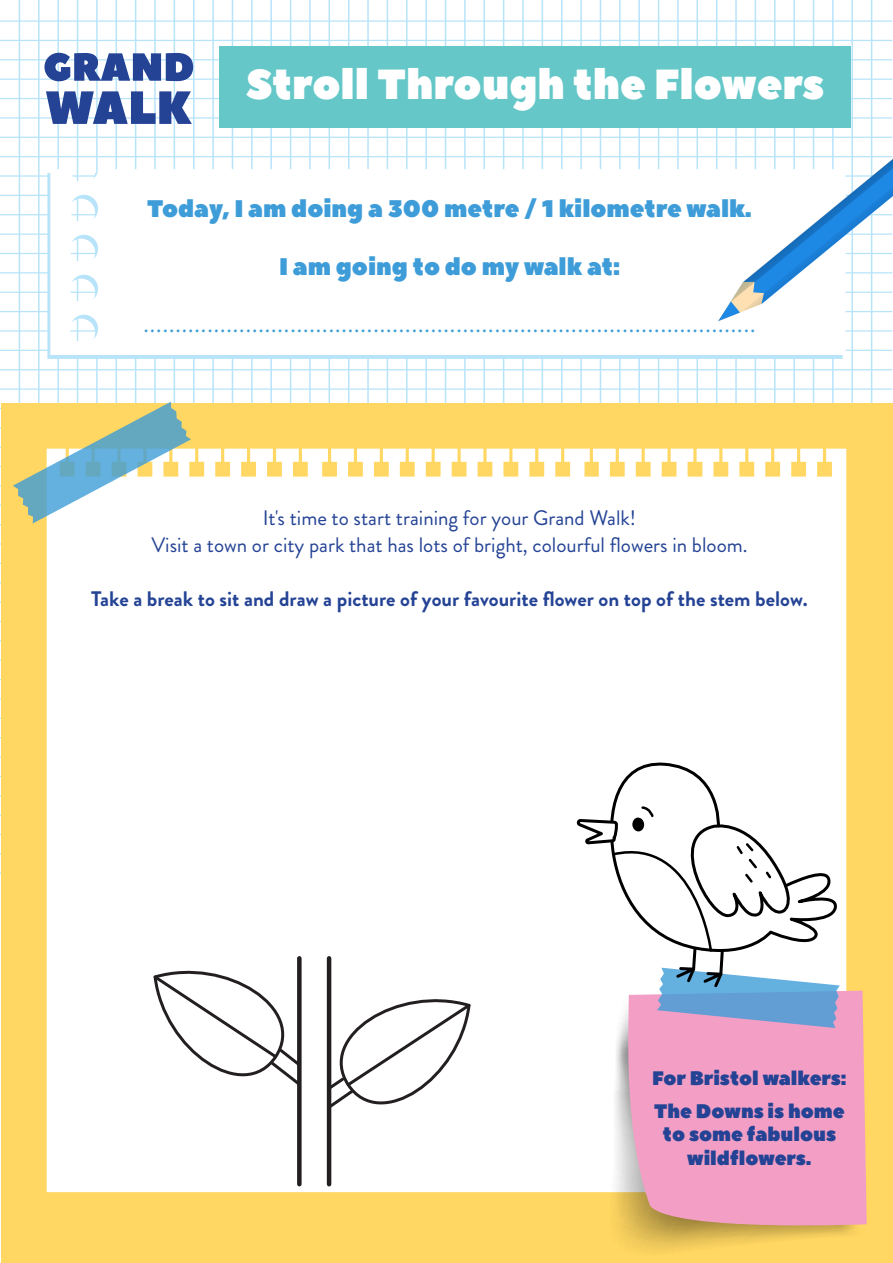
<style>
.page{position:relative;width:893px;height:1263px;background:#fff}
.page>*{position:absolute;margin:0;border:0;box-sizing:border-box;transform-origin:0 0}
.t1{font:42px "Peace Sans";color:#fff}
.t2{font:24px "Brandon Grotesque";color:#3e9dd8}
.t3{font:24px "Peace Sans";color:#3e9dd8}
.t4{font:21px/27px "Brandon Grotesque";color:#244395;text-align:center}
.t5{font:700 21px "Brandon Grotesque";color:#244395}
.t6{font:19.5px/33px "Peace Sans";color:#244395}
</style>
<div class="page">
<hr style="left:38px;top:0;width:2px;height:1263px;background:#b8e4fa">
<hr style="left:19px;top:0;width:1px;height:1263px;background:#b8e4fa">
<hr style="left:57px;top:0;width:2px;height:1263px;background:#b8e4fa">
<hr style="left:77px;top:0;width:1px;height:1263px;background:#b8e4fa">
<hr style="left:96px;top:0;width:2px;height:1263px;background:#b8e4fa">
<hr style="left:116px;top:0;width:1px;height:1263px;background:#b8e4fa">
<hr style="left:135px;top:0;width:1px;height:1263px;background:#b8e4fa">
<hr style="left:154px;top:0;width:2px;height:1263px;background:#b8e4fa">
<hr style="left:174px;top:0;width:1px;height:1263px;background:#b8e4fa">
<hr style="left:193px;top:0;width:1px;height:1263px;background:#b8e4fa">
<hr style="left:212px;top:0;width:2px;height:1263px;background:#b8e4fa">
<hr style="left:232px;top:0;width:1px;height:1263px;background:#b8e4fa">
<hr style="left:251px;top:0;width:2px;height:1263px;background:#b8e4fa">
<hr style="left:270px;top:0;width:2px;height:1263px;background:#b8e4fa">
<hr style="left:290px;top:0;width:1px;height:1263px;background:#b8e4fa">
<hr style="left:309px;top:0;width:2px;height:1263px;background:#b8e4fa">
<hr style="left:329px;top:0;width:1px;height:1263px;background:#b8e4fa">
<hr style="left:348px;top:0;width:1px;height:1263px;background:#b8e4fa">
<hr style="left:367px;top:0;width:2px;height:1263px;background:#b8e4fa">
<hr style="left:387px;top:0;width:1px;height:1263px;background:#b8e4fa">
<hr style="left:406px;top:0;width:2px;height:1263px;background:#b8e4fa">
<hr style="left:425px;top:0;width:2px;height:1263px;background:#b8e4fa">
<hr style="left:445px;top:0;width:1px;height:1263px;background:#b8e4fa">
<hr style="left:464px;top:0;width:2px;height:1263px;background:#b8e4fa">
<hr style="left:483px;top:0;width:2px;height:1263px;background:#b8e4fa">
<hr style="left:503px;top:0;width:1px;height:1263px;background:#b8e4fa">
<hr style="left:522px;top:0;width:2px;height:1263px;background:#b8e4fa">
<hr style="left:542px;top:0;width:1px;height:1263px;background:#b8e4fa">
<hr style="left:561px;top:0;width:1px;height:1263px;background:#b8e4fa">
<hr style="left:580px;top:0;width:2px;height:1263px;background:#b8e4fa">
<hr style="left:600px;top:0;width:1px;height:1263px;background:#b8e4fa">
<hr style="left:619px;top:0;width:2px;height:1263px;background:#b8e4fa">
<hr style="left:638px;top:0;width:2px;height:1263px;background:#b8e4fa">
<hr style="left:658px;top:0;width:1px;height:1263px;background:#b8e4fa">
<hr style="left:677px;top:0;width:2px;height:1263px;background:#b8e4fa">
<hr style="left:697px;top:0;width:1px;height:1263px;background:#b8e4fa">
<hr style="left:716px;top:0;width:1px;height:1263px;background:#b8e4fa">
<hr style="left:735px;top:0;width:2px;height:1263px;background:#b8e4fa">
<hr style="left:755px;top:0;width:1px;height:1263px;background:#b8e4fa">
<hr style="left:774px;top:0;width:1px;height:1263px;background:#b8e4fa">
<hr style="left:793px;top:0;width:2px;height:1263px;background:#b8e4fa">
<hr style="left:813px;top:0;width:1px;height:1263px;background:#b8e4fa">
<hr style="left:832px;top:0;width:2px;height:1263px;background:#b8e4fa">
<hr style="left:851px;top:0;width:2px;height:1263px;background:#b8e4fa">
<hr style="left:871px;top:0;width:1px;height:1263px;background:#b8e4fa">
<hr style="left:0;top:853px;width:892px;height:1px;background:#b8e4fa">
<hr style="left:0;top:873px;width:892px;height:1px;background:#b8e4fa">
<hr style="left:0;top:834px;width:892px;height:1px;background:#b8e4fa">
<hr style="left:0;top:814px;width:892px;height:2px;background:#b8e4fa">
<hr style="left:0;top:795px;width:892px;height:1px;background:#b8e4fa">
<hr style="left:0;top:776px;width:892px;height:1px;background:#b8e4fa">
<hr style="left:0;top:756px;width:892px;height:2px;background:#b8e4fa">
<hr style="left:0;top:737px;width:892px;height:1px;background:#b8e4fa">
<hr style="left:0;top:718px;width:892px;height:1px;background:#b8e4fa">
<hr style="left:0;top:698px;width:892px;height:2px;background:#b8e4fa">
<hr style="left:0;top:679px;width:892px;height:1px;background:#b8e4fa">
<hr style="left:0;top:660px;width:892px;height:1px;background:#b8e4fa">
<hr style="left:0;top:640px;width:892px;height:1px;background:#b8e4fa">
<hr style="left:0;top:621px;width:892px;height:1px;background:#b8e4fa">
<hr style="left:0;top:601px;width:892px;height:2px;background:#b8e4fa">
<hr style="left:0;top:582px;width:892px;height:1px;background:#b8e4fa">
<hr style="left:0;top:563px;width:892px;height:1px;background:#b8e4fa">
<hr style="left:0;top:543px;width:892px;height:2px;background:#b8e4fa">
<hr style="left:0;top:524px;width:892px;height:1px;background:#b8e4fa">
<hr style="left:0;top:505px;width:892px;height:1px;background:#b8e4fa">
<hr style="left:0;top:485px;width:892px;height:1px;background:#b8e4fa">
<hr style="left:0;top:466px;width:892px;height:1px;background:#b8e4fa">
<hr style="left:0;top:446px;width:892px;height:2px;background:#b8e4fa">
<hr style="left:0;top:427px;width:892px;height:1px;background:#b8e4fa">
<hr style="left:0;top:408px;width:892px;height:1px;background:#b8e4fa">
<hr style="left:0;top:388px;width:892px;height:2px;background:#b8e4fa">
<hr style="left:0;top:369px;width:892px;height:1px;background:#b8e4fa">
<hr style="left:0;top:350px;width:892px;height:1px;background:#b8e4fa">
<hr style="left:0;top:330px;width:892px;height:2px;background:#b8e4fa">
<hr style="left:0;top:311px;width:892px;height:1px;background:#b8e4fa">
<hr style="left:0;top:292px;width:892px;height:1px;background:#b8e4fa">
<hr style="left:0;top:272px;width:892px;height:1px;background:#b8e4fa">
<hr style="left:0;top:253px;width:892px;height:1px;background:#b8e4fa">
<hr style="left:0;top:233px;width:892px;height:2px;background:#b8e4fa">
<hr style="left:0;top:214px;width:892px;height:1px;background:#b8e4fa">
<hr style="left:0;top:195px;width:892px;height:1px;background:#b8e4fa">
<hr style="left:0;top:175px;width:892px;height:2px;background:#b8e4fa">
<hr style="left:0;top:156px;width:892px;height:1px;background:#b8e4fa">
<hr style="left:0;top:137px;width:892px;height:1px;background:#b8e4fa">
<hr style="left:0;top:117px;width:892px;height:2px;background:#b8e4fa">
<hr style="left:0;top:98px;width:892px;height:1px;background:#b8e4fa">
<hr style="left:0;top:79px;width:892px;height:1px;background:#b8e4fa">
<hr style="left:0;top:59px;width:892px;height:1px;background:#b8e4fa">
<hr style="left:0;top:40px;width:892px;height:1px;background:#b8e4fa">
<hr style="left:0;top:20px;width:892px;height:2px;background:#b8e4fa">
<div style="left:219px;top:46px;width:632px;height:82px;background:#65c7c8"></div>
<div style="left:1px;top:404px;width:892px;height:859px;background:#ffd762"></div>
<div style="left:47px;top:449px;width:799px;height:743px;background:#fff"></div>
<div style="left:47px;top:173px;width:796px;height:186px;background:#b8e4fa"></div>
<svg style="left:50px;top:169px;width:796px;height:186px"></svg>
<svg style="left:13px;top:402px;width:178px;height:121px"></svg>
<svg style="left:607px;top:1028px;width:114px;height:222px"></svg>
<svg style="left:615px;top:1028px;width:235px;height:215px"></svg>
<svg style="left:628px;top:991px;width:239px;height:241px;background:#efa0bc"></svg>
<div style="left:297px;top:958px;width:5px;height:226px;background:#231f20"></div>
<hr style="left:327px;top:958px;width:4px;height:226px;background:#231f20">
<svg style="left:151px;top:956px;width:160px;height:148px;background:#eaeaea"></svg>
<svg style="left:317px;top:984px;width:156px;height:153px;background:#e9e9e9"></svg>
<div style="left:607px;top:757px;width:235px;height:204px;background:#fff"></div>
<svg style="left:575px;top:805px;width:265px;height:223px;background:#dadee6"></svg>
<svg style="left:718px;top:40px;width:175px;height:281px"></svg>
<svg style="left:44px;top:53px;width:149px;height:28px"></svg>
<svg style="left:46px;top:91px;width:146px;height:33px"></svg>
<h1 class="t1" style="left:246px;top:56px;width:579px">Stroll Through the Flowers</h1>
<p class="t3" style="left:147px;top:193px;width:606px">Today, I am doing a 300 metre / 1 kilometre walk.</p>
<p class="t3" style="left:279px;top:250px;width:342px">I am going to do my walk at:</p>
<p class="t2" style="left:144px;top:308px;width:613px">................................................................................................</p>
<p class="t4" style="left:151px;top:504px;width:598px">It's time to start training for your Grand Walk!<br>Visit a town or city park that has lots of bright, colourful flowers in bloom.</p>
<p class="t5" style="left:91px;top:584px;width:718px">Take a break to sit and draw a picture of your favourite flower on top of the stem below.</p>
<p class="t6" style="left:652px;top:1062px;width:196px">For Bristol walkers:<br>The Downs is home</p>
<p class="t6" style="left:663px;top:1123px;width:175px;line-height:23.4px;text-align:center">to some fabulous wildflowers.</p>
</div>
